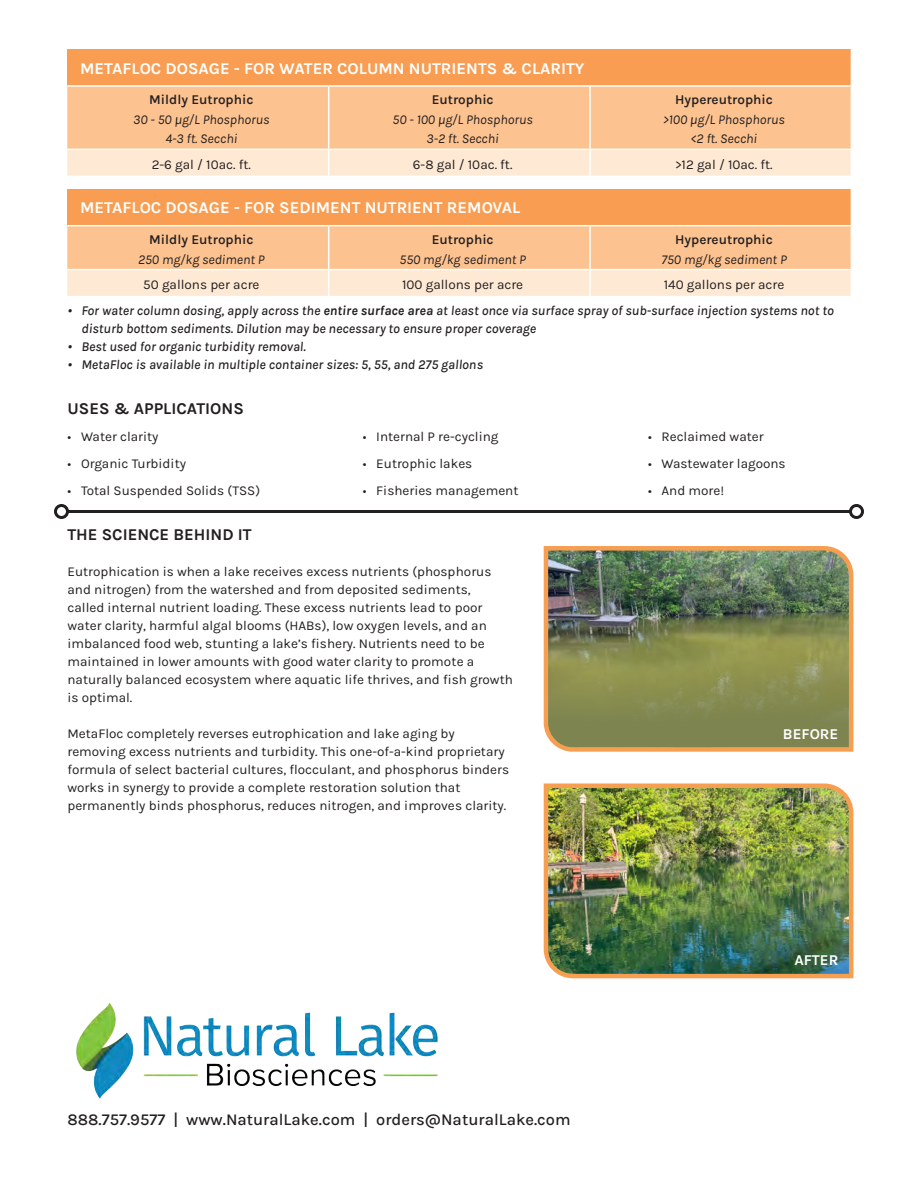
<style>
.page{position:relative;width:918px;height:1188px;background:#fff}
.page>*{position:absolute;margin:0;border:0;box-sizing:border-box;transform-origin:0 0}
.t1{font:700 16.5px "Karla";color:#fff}
.t2{font:500 16.5px "Karla";color:#231f20}
.t3{font:700 16.5px "Karla";color:#231f20}
.t4{font:700 15px "Karla";color:#fff}
.t5{font:13.5px/18px "Karla";color:#231f20}
.t6{font:italic 500 13.5px/18px "Karla";color:#231f20}
.t7{font:italic 13.5px/19.5px "Karla";color:#231f20;text-align:center}
.t8{font:600 13.5px "Karla";color:#231f20}
.s1{font-weight:700}
</style>
<div class="page">
<img style="left:76px;top:1002px;width:362px;height:97px">
<svg style="left:543px;top:546px;width:311px;height:206px;background:#f7ac6b"></svg>
<img style="left:548px;top:548px;width:301px;height:199px">
<img style="left:543px;top:783px;width:311px;height:196px">
<hr style="left:68px;top:510px;width:782px;height:3px;background:#231f20">
<div style="left:54px;top:504px;width:15px;height:15px;border:3px solid #231f20;border-radius:50%"></div>
<div style="left:849px;top:504px;width:15px;height:15px;border:3px solid #231f20;border-radius:50%"></div>
<div style="left:67px;top:49px;width:784px;height:37px;background:#f89d51"></div>
<div style="left:67px;top:87px;width:784px;height:62px;background:#fcc28f"></div>
<hr style="left:67px;top:85px;width:262px;height:2px;background:#fff">
<hr style="left:329px;top:85px;width:261px;height:2px;background:#fff">
<hr style="left:328px;top:87px;width:1px;height:62px;background:#fff">
<hr style="left:590px;top:85px;width:262px;height:2px;background:#fff">
<hr style="left:589px;top:87px;width:2px;height:62px;background:#fff">
<svg style="left:67px;top:149px;width:784px;height:27px;background:#feead6"></svg>
<div style="left:67px;top:189px;width:784px;height:37px;background:#f89d51"></div>
<hr style="left:67px;top:225px;width:262px;height:1px;background:#fff">
<hr style="left:329px;top:225px;width:261px;height:1px;background:#fff">
<hr style="left:590px;top:225px;width:262px;height:1px;background:#fff">
<svg style="left:67px;top:226px;width:785px;height:70px;background:#fcd2ac"></svg>
<p class="t1" style="left:80px;top:58px;width:506px">METAFLOC DOSAGE - FOR WATER COLUMN NUTRIENTS &amp; CLARITY</p>
<p class="t8" style="left:149px;top:91px;width:106px">Mildly Eutrophic</p>
<p class="t7" style="left:133px;top:109px;width:138px">30 - 50 µg/L Phosphorus<br>4-3 ft. Secchi</p>
<p class="t8" style="left:432px;top:91px;width:64px">Eutrophic</p>
<p class="t7" style="left:393px;top:109px;width:142px">50 - 100 µg/L Phosphorus<br>3-2 ft. Secchi</p>
<p class="t8" style="left:675px;top:91px;width:99px">Hypereutrophic</p>
<p class="t7" style="left:663px;top:109px;width:123px">&gt;100 µg/L Phosphorus &lt;2 ft. Secchi</p>
<p class="t5" style="left:152px;top:155px;width:101px">2-6 gal / 10ac. ft.</p>
<p class="t5" style="left:413px;top:155px;width:101px">6-8 gal / 10ac. ft.</p>
<p class="t5" style="left:675px;top:155px;width:99px">&gt;12 gal / 10ac. ft.</p>
<p class="t1" style="left:80px;top:197px;width:442px">METAFLOC DOSAGE - FOR SEDIMENT NUTRIENT REMOVAL</p>
<p class="t8" style="left:149px;top:231px;width:106px">Mildly Eutrophic</p>
<p class="t7" style="left:138px;top:249px;width:128px">250 mg/kg sediment P</p>
<p class="t8" style="left:432px;top:231px;width:64px">Eutrophic</p>
<p class="t7" style="left:399px;top:249px;width:128px">550 mg/kg sediment P</p>
<p class="t8" style="left:675px;top:231px;width:99px">Hypereutrophic</p>
<p class="t7" style="left:661px;top:249px;width:127px">750 mg/kg sediment P</p>
<p class="t5" style="left:143px;top:275px;width:118px">50 gallons per acre</p>
<p class="t5" style="left:402px;top:275px;width:123px">100 gallons per acre</p>
<p class="t5" style="left:664px;top:275px;width:122px">140 gallons per acre</p>
<p class="t6" style="left:81px;top:301px;width:754px;text-indent:-14px">• For water column dosing, apply across the <span class="s1">entire surface area</span> at least once via surface spray of sub-surface injection systems not to disturb bottom sediments. Dilution may be necessary to ensure proper coverage</p>
<p class="t6" style="left:68px;top:337px;width:240px">• Best used for organic turbidity removal.</p>
<p class="t6" style="left:68px;top:355px;width:417px">• MetaFloc is available in multiple container sizes: 5, 55, and 275 gallons</p>
<p class="t3" style="left:68px;top:398px;width:178px">USES &amp; APPLICATIONS</p>
<p class="t5" style="left:68px;top:427px;width:93px">• Water clarity</p>
<p class="t5" style="left:68px;top:454px;width:120px">• Organic Turbidity</p>
<p class="t5" style="left:68px;top:481px;width:194px">• Total Suspended Solids (TSS)</p>
<p class="t3" style="left:68px;top:524px;width:186px">THE SCIENCE BEHIND IT</p>
<p class="t5" style="left:363px;top:427px;width:137px">• Internal P re-cycling</p>
<p class="t5" style="left:363px;top:454px;width:111px">• Eutrophic lakes</p>
<p class="t5" style="left:363px;top:481px;width:157px">• Fisheries management</p>
<p class="t5" style="left:68px;top:562px;width:447px">Eutrophication is when a lake receives excess nutrients (phosphorus and nitrogen) from the watershed and from deposited sediments,<br>called internal nutrient loading. These excess nutrients lead to poor water clarity, harmful algal blooms (HABs), low oxygen levels, and an imbalanced food web, stunting a lake’s fishery. Nutrients need to be maintained in lower amounts with good water clarity to promote a naturally balanced ecosystem where aquatic life thrives, and fish growth is optimal.</p>
<p class="t5" style="left:68px;top:724px;width:443px">MetaFloc completely reverses eutrophication and lake aging by removing excess nutrients and turbidity. This one-of-a-kind proprietary formula of select bacterial cultures, flocculant, and phosphorus binders works in synergy to provide a complete restoration solution that permanently binds phosphorus, reduces nitrogen, and improves clarity.</p>
<p class="t2" style="left:68px;top:1109px;width:505px">888.757.9577 | www.NaturalLake.com | orders@NaturalLake.com</p>
<p class="t5" style="left:648px;top:427px;width:117px">• Reclaimed water</p>
<p class="t5" style="left:648px;top:454px;width:139px">• Wastewater lagoons</p>
<p class="t5" style="left:648px;top:481px;width:78px">• And more!</p>
<p class="t4" style="left:783px;top:724px;width:57px">BEFORE</p>
<p class="t4" style="left:794px;top:950px;width:45px">AFTER</p>
</div>
